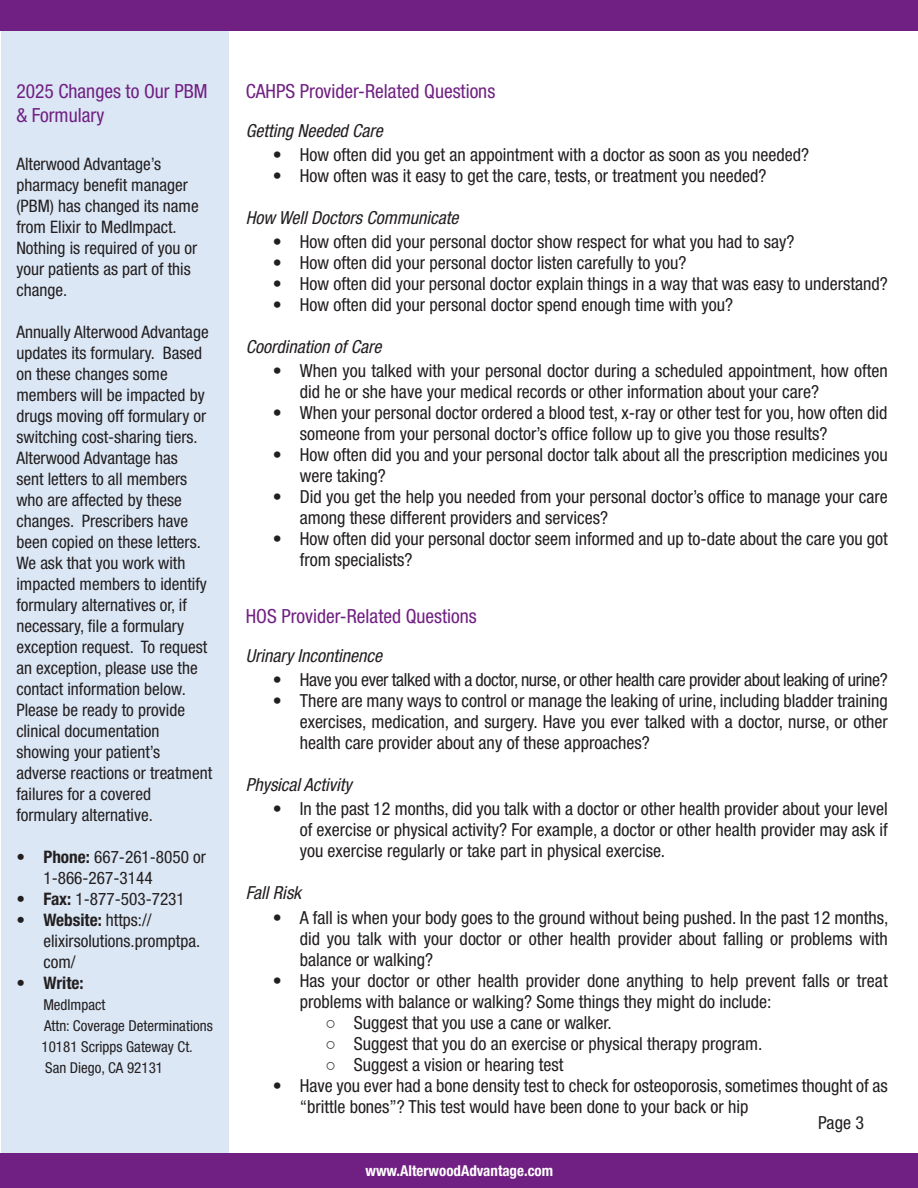
<style>
.page{position:relative;width:918px;height:1188px;background:#fff}
.page>*{position:absolute;margin:0;border:0;box-sizing:border-box;transform-origin:0 0}
.t1{font:condensed 19.5px/24px "Helvetica Neue LT Std";color:#702082}
.t2{font:condensed 18px/21px "Helvetica Neue LT Std";color:#231f20}
.t3{font:italic condensed 18px "Helvetica Neue LT Std";color:#231f20}
.t4{font:condensed 18px "Helvetica Neue LT Std";letter-spacing:-.02em;color:#231f20}
.t5{font:condensed 17.25px/21px "Helvetica Neue LT Std";color:#231f20}
.t6{font:700 condensed 17.25px "Helvetica Neue LT Std";color:#231f20}
.t7{font:condensed 15px/21px "Helvetica Neue LT Std";color:#231f20}
.t8{font:700 condensed 15px "Helvetica Neue LT Std";color:#fff}
.s1{font-weight:700}
.s2{font-family:"Arial Narrow";font-stretch:normal}
</style>
<div class="page">
<div style="left:1px;top:2px;width:227px;height:1186px;background:#dbe7f5"></div>
<div style="left:0;top:0;width:918px;height:30px;background:#702082"></div>
<div style="left:0;top:1153px;width:918px;height:35px;background:#702082"></div>
<p class="t1" style="left:16px;top:79px;width:193px">2025 Changes to Our PBM &amp; Formulary</p>
<p class="t5" style="left:16px;top:153px;width:184px">Alterwood Advantage’s pharmacy benefit manager (PBM) has changed its name from Elixir to MedImpact.<br>Nothing is required of you or your patients as part of this change.</p>
<p class="t5" style="left:16px;top:321px;width:197px">Annually Alterwood Advantage updates its formulary. Based on these changes some members will be impacted by drugs moving off formulary or switching cost-sharing tiers.<br>Alterwood Advantage has<br>sent letters to all members who are affected by these changes. Prescribers have been copied on these letters.<br>We ask that you work with impacted members to identify formulary alternatives or, if necessary, file a formulary exception request. To request an exception, please use the contact information below.<br>Please be ready to provide clinical documentation showing your patient’s adverse reactions or treatment failures for a covered formulary alternative.</p>
<p class="t5" style="left:43px;top:846px;width:164px;text-indent:-27px"><span class="s1">• Phone:</span> 667-261-8050 or<br>1-866-267-3144</p>
<p class="t5" style="left:16px;top:888px;width:170px"><span class="s1">• Fax:</span> 1-877-503-7231</p>
<p class="t5" style="left:43px;top:909px;width:158px;text-indent:-27px"><span class="s1">• Website:</span> https:// elixirsolutions.promptpa. com/</p>
<p class="t6" style="left:16px;top:972px;width:69px">• Write:</p>
<p class="t7" style="left:43px;top:994px;width:63px">MedImpact</p>
<p class="t7" style="left:42px;top:1015px;width:173px">Attn: Coverage Determinations<br>10181 Scripps Gateway Ct.</p>
<p class="t7" style="left:45px;top:1057px;width:119px">San Diego, CA 92131</p>
<p class="t1" style="left:246px;top:79px;width:251px">CAHPS Provider-Related Questions</p>
<p class="t3" style="left:246px;top:120px;width:139px">Getting Needed Care</p>
<p class="t2" style="left:273px;top:144px;width:538px">• How often did you get an appointment with a doctor as soon as you needed?</p>
<p class="t2" style="left:273px;top:165px;width:495px">• How often was it easy to get the care, tests, or treatment you needed?</p>
<p class="t3" style="left:246px;top:207px;width:214px">How Well Doctors Communicate</p>
<p class="t2" style="left:273px;top:231px;width:523px">• How often did your personal doctor show respect for what you had to say?</p>
<p class="t2" style="left:273px;top:252px;width:415px">• How often did your personal doctor listen carefully to you?</p>
<p class="t2" style="left:273px;top:273px;width:617px">• How often did your personal doctor explain things in a way that was easy to understand?</p>
<p class="t2" style="left:273px;top:294px;width:462px">• How often did your personal doctor spend enough time with you?</p>
<p class="t3" style="left:246px;top:336px;width:137px">Coordination of Care</p>
<p class="t2" style="left:300px;top:360px;width:590px;text-indent:-27px">• When you talked with your personal doctor during a scheduled appointment, how often did he or she have your medical records or other information about your care?</p>
<p class="t2" style="left:300px;top:402px;width:589px;text-indent:-27px">• When your personal doctor ordered a blood test, x-ray or other test for you, how often did someone from your personal doctor’s office follow up to give you those results?</p>
<p class="t2" style="left:300px;top:444px;width:590px;text-indent:-27px">• How often did you and your personal doctor talk about all the prescription medicines you were taking?</p>
<p class="t2" style="left:300px;top:486px;width:590px;text-indent:-27px">• Did you get the help you needed from your personal doctor’s office to manage your care among these different providers and services?</p>
<p class="t2" style="left:300px;top:528px;width:590px;text-indent:-27px">• How often did your personal doctor seem informed and up to-date about the care you got from specialists?</p>
<p class="t1" style="left:246px;top:604px;width:233px">HOS Provider-Related Questions</p>
<p class="t3" style="left:246px;top:645px;width:138px">Urinary Incontinence</p>
<p class="t4" style="left:273px;top:669px;width:617px">• Have you ever talked with a doctor, nurse, or other health care provider about leaking of urine?</p>
<p class="t2" style="left:300px;top:690px;width:590px;text-align:justify;text-indent:-27px">• There are many ways to control or manage the leaking of urine, including bladder training exercises, medication, and surgery. Have you ever talked with a doctor, nurse, or other health care provider about any of these approaches?</p>
<p class="t3" style="left:246px;top:774px;width:108px">Physical Activity</p>
<p class="t2" style="left:300px;top:798px;width:590px;text-align:justify;text-indent:-27px">• In the past 12 months, did you talk with a doctor or other health provider about your level of exercise or physical activity? For example, a doctor or other health provider may ask if you exercise regularly or take part in physical exercise.</p>
<p class="t3" style="left:246px;top:882px;width:57px">Fall Risk</p>
<p class="t2" style="left:300px;top:907px;width:590px;text-align:justify;text-indent:-27px">• A fall is when your body goes to the ground without being pushed. In the past 12 months, did you talk with your doctor or other health provider about falling or problems with balance or walking?</p>
<p class="t2" style="left:300px;top:970px;width:590px;text-indent:-27px">• Has your doctor or other health provider done anything to help prevent falls or treat problems with balance or walking? Some things they might do include:</p>
<p class="t2" style="left:327px;top:1012px;width:287px"><span class="s2">○</span> Suggest that you use a cane or walker.</p>
<p class="t2" style="left:327px;top:1033px;width:437px"><span class="s2">○</span> Suggest that you do an exercise or physical therapy program.</p>
<p class="t2" style="left:327px;top:1054px;width:238px"><span class="s2">○</span> Suggest a vision or hearing test</p>
<p class="t2" style="left:300px;top:1075px;width:590px;text-indent:-27px">• Have you ever had a bone density test to check for osteoporosis, sometimes thought of as “brittle bones”? This test would have been done to your back or hip</p>
<p class="t2" style="left:818px;top:1112px;width:47px">Page 3</p>
<p class="t8" style="left:366px;top:1161px;width:189px">www.AlterwoodAdvantage.com</p>
</div>
